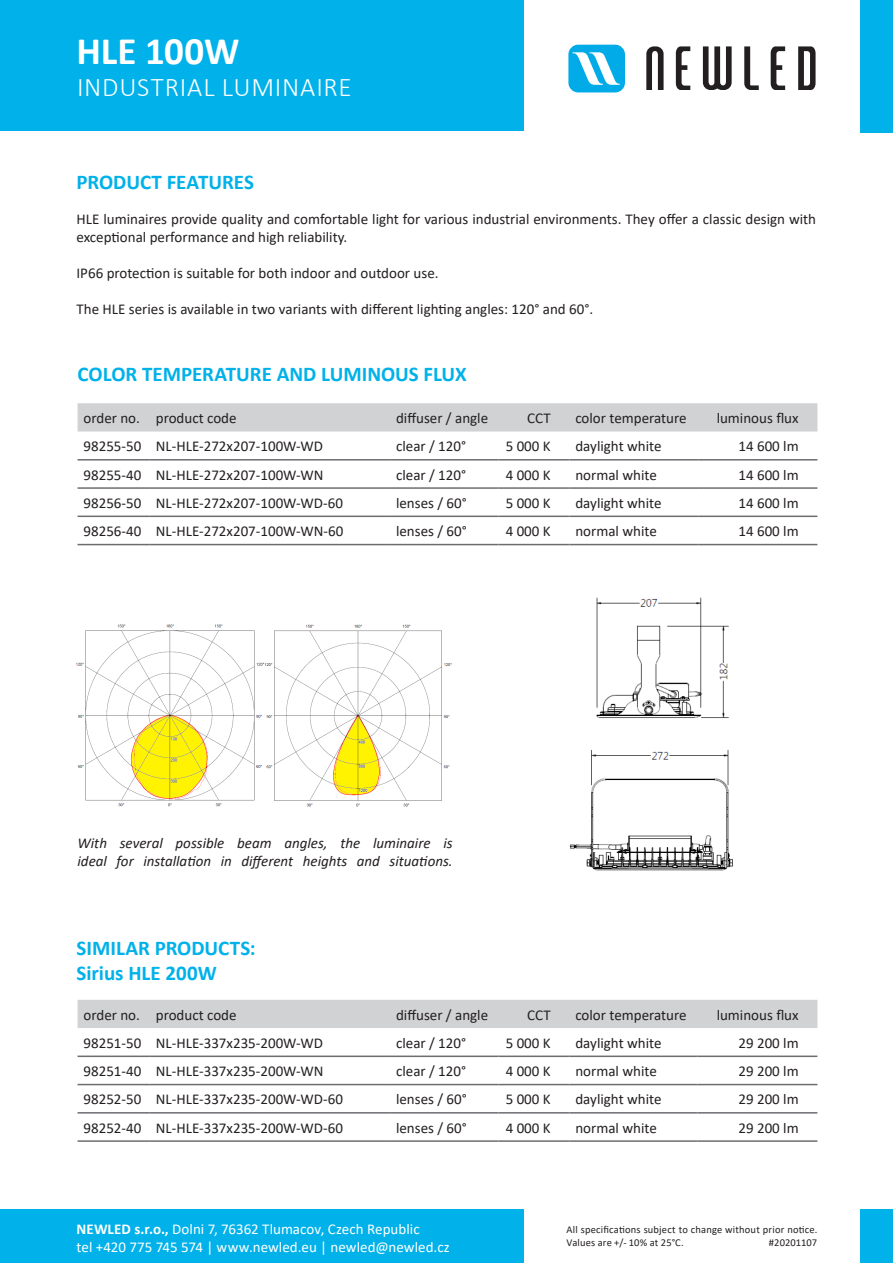
<style>
.page{position:relative;width:893px;height:1263px;background:#fff}
.page>*{position:absolute;margin:0;border:0;box-sizing:border-box;transform-origin:0 0}
.t1{font:700 39px "Calibri";letter-spacing:-.005em;color:#fff}
.t2{font:300 27px "Calibri";letter-spacing:.025em;color:#fff}
.t3{font:700 21px "Calibri";letter-spacing:-.005em;color:#00b1ea}
.t4{font:15px/18px "Calibri";color:#231f20}
.t5{font:italic 15px/18px "Calibri";color:#231f20}
.t6{font:15px "Calibri";color:#fff}
.t7{font:10.5px/12.6px "Calibri";letter-spacing:.015em;color:#231f20}
.s1{font-weight:700}
</style>
<div class="page">
<div style="left:0;top:0;width:523px;height:131px;background:#00b1ea"></div>
<div style="left:0;top:1210px;width:523px;height:53px;background:#00b1ea"></div>
<div style="left:861px;top:1210px;width:32px;height:53px;background:#00b1ea"></div>
<div style="left:861px;top:0;width:32px;height:133px;background:#00b1ea"></div>
<div style="left:568px;top:45px;width:57px;height:47px;background:#00abe7;border-radius:10px"></div>
<svg style="left:573px;top:52px;width:47px;height:33px"></svg>
<svg style="left:646px;top:46px;width:18px;height:44px"></svg>
<svg style="left:703px;top:46px;width:29px;height:44px"></svg>
<svg style="left:676px;top:46px;width:14px;height:44px"></svg>
<svg style="left:798px;top:46px;width:17px;height:44px"></svg>
<svg style="left:771px;top:46px;width:14px;height:44px"></svg>
<svg style="left:744px;top:46px;width:15px;height:44px"></svg>
<div style="left:78px;top:403px;width:739px;height:28px;background:#d1d2d4"></div>
<hr style="left:78px;top:459px;width:72px;height:1px;background:#6c6d70">
<hr style="left:150px;top:459px;width:240px;height:1px;background:#6c6d70">
<hr style="left:390px;top:459px;width:108px;height:1px;background:#6c6d70">
<hr style="left:498px;top:459px;width:71px;height:1px;background:#6c6d70">
<hr style="left:569px;top:459px;width:130px;height:1px;background:#6c6d70">
<hr style="left:699px;top:459px;width:118px;height:1px;background:#6c6d70">
<hr style="left:78px;top:487px;width:72px;height:2px;background:#6c6d70">
<hr style="left:150px;top:487px;width:240px;height:2px;background:#6c6d70">
<hr style="left:390px;top:487px;width:108px;height:2px;background:#6c6d70">
<hr style="left:498px;top:487px;width:71px;height:2px;background:#6c6d70">
<hr style="left:569px;top:487px;width:130px;height:2px;background:#6c6d70">
<hr style="left:699px;top:487px;width:118px;height:2px;background:#6c6d70">
<hr style="left:78px;top:516px;width:72px;height:1px;background:#6c6d70">
<hr style="left:150px;top:516px;width:240px;height:1px;background:#6c6d70">
<hr style="left:390px;top:516px;width:108px;height:1px;background:#6c6d70">
<hr style="left:498px;top:516px;width:71px;height:1px;background:#6c6d70">
<hr style="left:569px;top:516px;width:130px;height:1px;background:#6c6d70">
<hr style="left:699px;top:516px;width:118px;height:1px;background:#6c6d70">
<hr style="left:78px;top:544px;width:72px;height:1px;background:#6c6d70">
<hr style="left:150px;top:544px;width:240px;height:1px;background:#6c6d70">
<hr style="left:390px;top:544px;width:108px;height:1px;background:#6c6d70">
<hr style="left:498px;top:544px;width:71px;height:1px;background:#6c6d70">
<hr style="left:569px;top:544px;width:130px;height:1px;background:#6c6d70">
<hr style="left:699px;top:544px;width:118px;height:1px;background:#6c6d70">
<div style="left:78px;top:1000px;width:739px;height:28px;background:#d1d2d4"></div>
<hr style="left:78px;top:1055px;width:72px;height:2px;background:#6c6d70">
<hr style="left:150px;top:1055px;width:240px;height:2px;background:#6c6d70">
<hr style="left:390px;top:1055px;width:108px;height:2px;background:#6c6d70">
<hr style="left:498px;top:1055px;width:71px;height:2px;background:#6c6d70">
<hr style="left:569px;top:1055px;width:128px;height:2px;background:#6c6d70">
<hr style="left:697px;top:1055px;width:120px;height:2px;background:#6c6d70">
<hr style="left:78px;top:1084px;width:72px;height:1px;background:#6c6d70">
<hr style="left:150px;top:1084px;width:240px;height:1px;background:#6c6d70">
<hr style="left:390px;top:1084px;width:108px;height:1px;background:#6c6d70">
<hr style="left:498px;top:1084px;width:71px;height:1px;background:#6c6d70">
<hr style="left:569px;top:1084px;width:128px;height:1px;background:#6c6d70">
<hr style="left:697px;top:1084px;width:120px;height:1px;background:#6c6d70">
<hr style="left:78px;top:1112px;width:72px;height:1px;background:#6c6d70">
<hr style="left:150px;top:1112px;width:240px;height:1px;background:#6c6d70">
<hr style="left:390px;top:1112px;width:108px;height:1px;background:#6c6d70">
<hr style="left:498px;top:1112px;width:71px;height:1px;background:#6c6d70">
<hr style="left:569px;top:1112px;width:128px;height:1px;background:#6c6d70">
<hr style="left:697px;top:1112px;width:120px;height:1px;background:#6c6d70">
<hr style="left:78px;top:1140px;width:72px;height:2px;background:#6c6d70">
<hr style="left:150px;top:1140px;width:240px;height:2px;background:#6c6d70">
<hr style="left:390px;top:1140px;width:108px;height:2px;background:#6c6d70">
<hr style="left:498px;top:1140px;width:71px;height:2px;background:#6c6d70">
<hr style="left:569px;top:1140px;width:128px;height:2px;background:#6c6d70">
<hr style="left:697px;top:1140px;width:120px;height:2px;background:#6c6d70">
<img style="left:77px;top:624px;width:375px;height:182px">
<img style="left:570px;top:597px;width:163px;height:274px">
<p class="t1" style="left:77px;top:23px;width:164px">HLE 100W</p>
<p class="t2" style="left:77px;top:71px;width:276px">INDUSTRIAL LUMINAIRE</p>
<p class="t3" style="left:77px;top:167px;width:179px">PRODUCT FEATURES</p>
<p class="t4" style="left:77px;top:210px;width:741px">HLE luminaires provide quality and comfortable light for various industrial environments. They offer a classic design with exceptional performance and high reliability.</p>
<p class="t4" style="left:77px;top:264px;width:364px">IP66 protection is suitable for both indoor and outdoor use.</p>
<p class="t4" style="left:77px;top:300px;width:518px">The HLE series is available in two variants with different lighting angles: 120° and 60°.</p>
<p class="t3" style="left:78px;top:360px;width:391px">COLOR TEMPERATURE AND LUMINOUS FLUX</p>
<p class="t4" style="left:84px;top:409px;width:58px">order no.</p>
<p class="t4" style="left:156px;top:409px;width:82px">product code</p>
<p class="t4" style="left:396px;top:409px;width:94px">diffuser / angle</p>
<p class="t4" style="left:527px;top:409px;width:25px">CCT</p>
<p class="t4" style="left:575px;top:409px;width:113px">color temperature</p>
<p class="t4" style="left:717px;top:409px;width:83px">luminous flux</p>
<p class="t4" style="left:84px;top:437px;width:59px">98255-50</p>
<p class="t4" style="left:156px;top:437px;width:169px">NL-HLE-272x207-100W-WD</p>
<p class="t4" style="left:396px;top:437px;width:72px">clear / 120°</p>
<p class="t4" style="left:506px;top:437px;width:46px">5 000 K</p>
<p class="t4" style="left:575px;top:437px;width:88px">daylight white</p>
<p class="t4" style="left:738px;top:437px;width:62px">14 600 lm</p>
<p class="t4" style="left:84px;top:465px;width:59px">98255-40</p>
<p class="t4" style="left:156px;top:465px;width:169px">NL-HLE-272x207-100W-WN</p>
<p class="t4" style="left:396px;top:465px;width:72px">clear / 120°</p>
<p class="t4" style="left:506px;top:465px;width:46px">4 000 K</p>
<p class="t4" style="left:575px;top:465px;width:83px">normal white</p>
<p class="t4" style="left:738px;top:465px;width:62px">14 600 lm</p>
<p class="t4" style="left:84px;top:493px;width:59px">98256-50</p>
<p class="t4" style="left:156px;top:493px;width:189px">NL-HLE-272x207-100W-WD-60</p>
<p class="t4" style="left:396px;top:493px;width:72px">lenses / 60°</p>
<p class="t4" style="left:506px;top:493px;width:46px">5 000 K</p>
<p class="t4" style="left:575px;top:493px;width:88px">daylight white</p>
<p class="t4" style="left:738px;top:493px;width:62px">14 600 lm</p>
<p class="t4" style="left:84px;top:522px;width:59px">98256-40</p>
<p class="t4" style="left:156px;top:522px;width:189px">NL-HLE-272x207-100W-WN-60</p>
<p class="t4" style="left:396px;top:522px;width:72px">lenses / 60°</p>
<p class="t4" style="left:506px;top:522px;width:46px">4 000 K</p>
<p class="t4" style="left:575px;top:522px;width:83px">normal white</p>
<p class="t4" style="left:738px;top:522px;width:62px">14 600 lm</p>
<p class="t5" style="left:78px;top:833px;width:377px">With several possible beam angles, the luminaire is ideal for installation in different heights and situations.</p>
<p class="t3" style="left:77px;top:933px;width:181px">SIMILAR PRODUCTS:</p>
<p class="t3" style="left:77px;top:958px;width:142px">Sirius HLE 200W</p>
<p class="t4" style="left:84px;top:1005px;width:58px">order no.</p>
<p class="t4" style="left:156px;top:1005px;width:82px">product code</p>
<p class="t4" style="left:396px;top:1005px;width:94px">diffuser / angle</p>
<p class="t4" style="left:527px;top:1005px;width:25px">CCT</p>
<p class="t4" style="left:575px;top:1005px;width:113px">color temperature</p>
<p class="t4" style="left:717px;top:1005px;width:83px">luminous flux</p>
<p class="t4" style="left:84px;top:1033px;width:59px">98251-50</p>
<p class="t4" style="left:156px;top:1033px;width:169px">NL-HLE-337x235-200W-WD</p>
<p class="t4" style="left:396px;top:1033px;width:72px">clear / 120°</p>
<p class="t4" style="left:506px;top:1033px;width:46px">5 000 K</p>
<p class="t4" style="left:575px;top:1033px;width:88px">daylight white</p>
<p class="t4" style="left:738px;top:1033px;width:62px">29 200 lm</p>
<p class="t4" style="left:84px;top:1062px;width:59px">98251-40</p>
<p class="t4" style="left:156px;top:1062px;width:169px">NL-HLE-337x235-200W-WN</p>
<p class="t4" style="left:396px;top:1062px;width:72px">clear / 120°</p>
<p class="t4" style="left:506px;top:1062px;width:46px">4 000 K</p>
<p class="t4" style="left:575px;top:1062px;width:83px">normal white</p>
<p class="t4" style="left:738px;top:1062px;width:62px">29 200 lm</p>
<p class="t4" style="left:84px;top:1090px;width:59px">98252-50</p>
<p class="t4" style="left:156px;top:1090px;width:189px">NL-HLE-337x235-200W-WD-60</p>
<p class="t4" style="left:396px;top:1090px;width:72px">lenses / 60°</p>
<p class="t4" style="left:506px;top:1090px;width:46px">5 000 K</p>
<p class="t4" style="left:575px;top:1090px;width:88px">daylight white</p>
<p class="t4" style="left:738px;top:1090px;width:62px">29 200 lm</p>
<p class="t4" style="left:84px;top:1118px;width:59px">98252-40</p>
<p class="t4" style="left:156px;top:1118px;width:189px">NL-HLE-337x235-200W-WD-60</p>
<p class="t4" style="left:396px;top:1118px;width:72px">lenses / 60°</p>
<p class="t4" style="left:506px;top:1118px;width:46px">4 000 K</p>
<p class="t4" style="left:575px;top:1118px;width:83px">normal white</p>
<p class="t4" style="left:738px;top:1118px;width:62px">29 200 lm</p>
<p class="t6" style="left:77px;top:1218px;width:345px"><span class="s1">NEWLED s.r.o.,</span> Dolni 7, 76362 Tlumacov, Czech Republic</p>
<p class="t6" style="left:77px;top:1236px;width:375px">tel +420 775 745 574 | www.newled.eu | newled@newled.cz</p>
<p class="t7" style="left:567px;top:1223px;width:252px">All specifications subject to change without prior notice.<br>Values are +/- 10% at 25°C.</p>
<p class="t7" style="left:769px;top:1236px;width:50px">#20201107</p>
</div>
